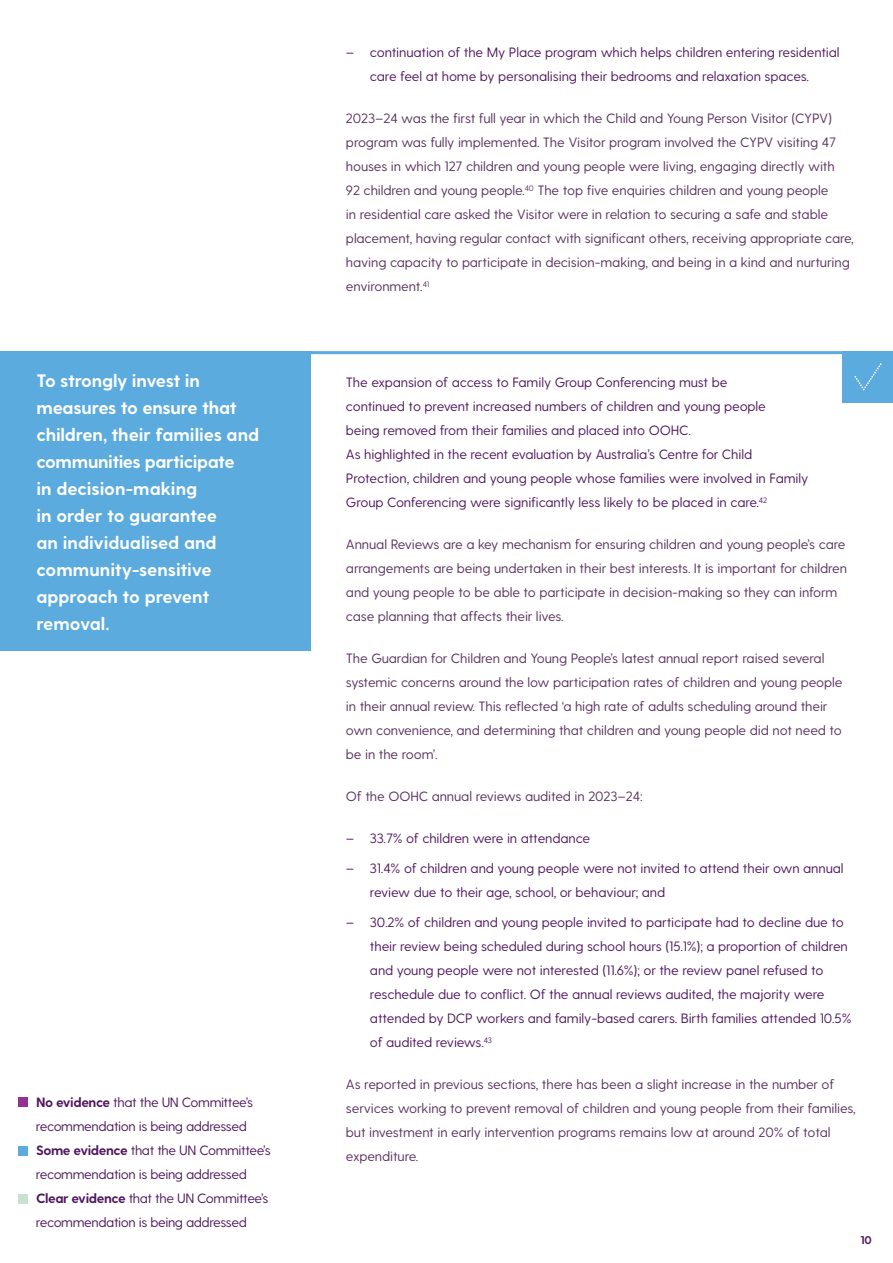
<style>
.page{position:relative;width:893px;height:1263px;background:#fff}
.page>*{position:absolute;margin:0;border:0;box-sizing:border-box;transform-origin:0 0}
.Paragraph{font:700 18px/27px "Greycliff CF";letter-spacing:-.01em;color:#fff}
.Paragraph_Standard{font:13.5px/24px "Greycliff CF";letter-spacing:-.01em;color:#59305e}
.Indent{font:13.5px/24px "Greycliff CF";letter-spacing:-.01em;color:#4f165e}
.Paragraph_Rule_Above{font:13.5px/24px "Greycliff CF";letter-spacing:-.01em;color:#4f165e}
.Paragraph-2{font:13.5px/24px "Greycliff CF";letter-spacing:-.03em;color:#4f165e}
.t1{font:700 11.25px "Greycliff CF";color:#4f165e}
.s1{font-weight:700}
</style>
<div class="page">
<hr style="left:310px;top:351px;width:583px;height:3px;background:#5babde">
<div style="left:18px;top:1098px;width:9px;height:9px;background:#953193"></div>
<div style="left:18px;top:1146px;width:9px;height:9px;background:#5babde"></div>
<div style="left:18px;top:1194px;width:9px;height:9px;background:#c8e2d2"></div>
<div style="left:0;top:351px;width:310px;height:300px;background:#5babde"></div>
<div style="left:842px;top:351px;width:51px;height:51px;background:#5babde"></div>
<svg style="left:854px;top:363px;width:27px;height:27px"></svg>
<p class="Paragraph" style="left:37px;top:368px;width:224px">To strongly invest in measures to ensure that children, their families and communities participate<br>in decision-making<br>in order to guarantee<br>an individualised and community-sensitive approach to prevent removal.</p>
<p class="Paragraph-2" style="left:36px;top:1090px;width:219px"><span class="s1">No evidence</span> that the UN Committee’s recommendation is being addressed</p>
<p class="Paragraph-2" style="left:36px;top:1138px;width:236px"><span class="s1">Some evidence</span> that the UN Committee’s recommendation is being addressed</p>
<p class="Paragraph-2" style="left:36px;top:1186px;width:234px"><span class="s1">Clear evidence</span> that the UN Committee’s recommendation is being addressed</p>
<p class="Indent" style="left:346px;top:41px;width:495px;text-align:center">– continuation of the My Place program which helps children entering residential care feel at home by personalising their bedrooms and relaxation spaces.</p>
<p class="Paragraph_Standard" style="left:346px;top:107px;width:509px">2023–24 was the first full year in which the Child and Young Person Visitor (CYPV) program was fully implemented. The Visitor program involved the CYPV visiting 47 houses in which 127 children and young people were living, engaging directly with<br>92 children and young people.<sup>40</sup> The top five enquiries children and young people<br>in residential care asked the Visitor were in relation to securing a safe and stable placement, having regular contact with significant others, receiving appropriate care, having capacity to participate in decision-making, and being in a kind and nurturing environment.<sup>41</sup></p>
<p class="Paragraph_Rule_Above" style="left:346px;top:371px;width:464px">The expansion of access to Family Group Conferencing must be<br>continued to prevent increased numbers of children and young people<br>being removed from their families and placed into OOHC.<br>As highlighted in the recent evaluation by Australia’s Centre for Child Protection, children and young people whose families were involved in Family Group Conferencing were significantly less likely to be placed in care.<sup>42</sup></p>
<p class="Paragraph_Standard" style="left:346px;top:533px;width:503px">Annual Reviews are a key mechanism for ensuring children and young people’s care arrangements are being undertaken in their best interests. It is important for children and young people to be able to participate in decision-making so they can inform case planning that affects their lives.</p>
<p class="Paragraph_Standard" style="left:346px;top:647px;width:498px">The Guardian for Children and Young People’s latest annual report raised several systemic concerns around the low participation rates of children and young people in their annual review. This reflected ‘a high rate of adults scheduling around their own convenience, and determining that children and young people did not need to be in the room’.</p>
<p class="Paragraph_Standard" style="left:346px;top:785px;width:298px">Of the OOHC annual reviews audited in 2023–24:</p>
<p class="Indent" style="left:346px;top:827px;width:246px">– 33.7% of children were in attendance</p>
<p class="Indent" style="left:370px;top:857px;width:475px;text-indent:-24px">– 31.4% of children and young people were not invited to attend their own annual review due to their age, school, or behaviour; and</p>
<p class="Indent" style="left:370px;top:911px;width:483px;text-indent:-24px">– 30.2% of children and young people invited to participate had to decline due to their review being scheduled during school hours (15.1%); a proportion of children and young people were not interested (11.6%); or the review panel refused to reschedule due to conflict. Of the annual reviews audited, the majority were attended by DCP workers and family-based carers. Birth families attended 10.5% of audited reviews.<sup>43</sup></p>
<p class="Paragraph_Standard" style="left:346px;top:1073px;width:511px">As reported in previous sections, there has been a slight increase in the number of services working to prevent removal of children and young people from their families, but investment in early intervention programs remains low at around 20% of total expenditure.</p>
<p class="t1" style="left:860px;top:1233px;width:13px">10</p>
</div>
